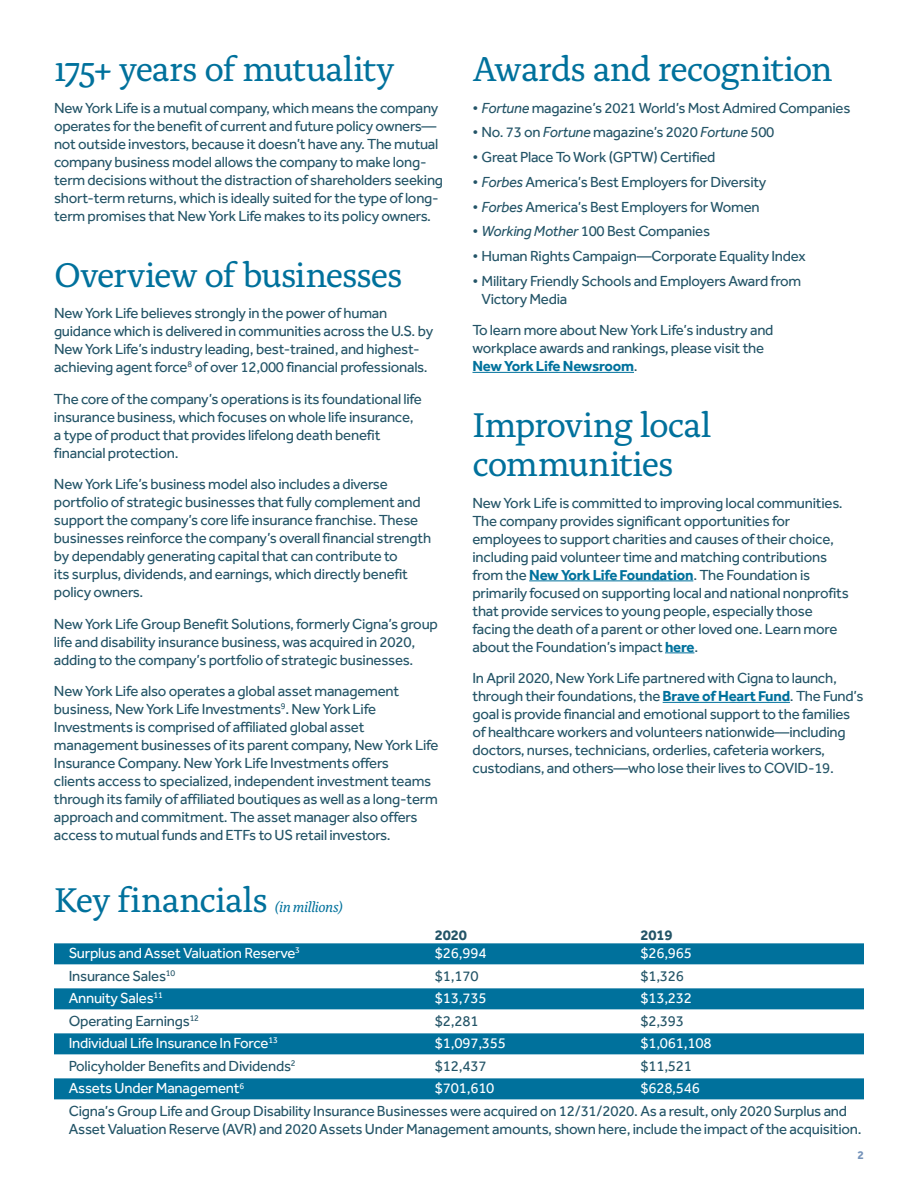
<style>
.page{position:relative;width:918px;height:1188px;background:#fff}
.page>*{position:absolute;margin:0;border:0;box-sizing:border-box;transform-origin:0 0}
.t1{font:36px/39px "Alda OT";letter-spacing:-.03em;color:#00719c}
.t2{font:15px/18px "NYLIC Effra";letter-spacing:-.015em;color:#235467}
.t3{font:15px "NYLIC Effra";letter-spacing:-.015em;color:#fff}
.t4{font:italic 15px "Alda OT";letter-spacing:-.03em;color:#00719c}
.t5{font:700 15px "NYLIC Effra";letter-spacing:-.015em;color:#235467}
.t6{font:700 12px "Effra";color:#7593ba}
.s1{font-family:"Effra Corp";font-style:italic}
.s2{font-weight:700;color:#00719c}
</style>
<div class="page">
<hr style="left:472px;top:372px;width:162px;height:1px;background:#00719c">
<hr style="left:529px;top:580px;width:164px;height:1px;background:#00719c">
<svg style="left:665px;top:652px;width:29px;height:1px"></svg>
<hr style="left:663px;top:702px;width:127px;height:1px;background:#00719c">
<div style="left:54px;top:943px;width:810px;height:21px;background:#00719c"></div>
<div style="left:54px;top:988px;width:810px;height:21px;background:#00719c"></div>
<div style="left:54px;top:1033px;width:810px;height:21px;background:#00719c"></div>
<div style="left:54px;top:1078px;width:810px;height:21px;background:#00719c"></div>
<h1 class="t1" style="left:54px;top:52px;width:342px">175+ years of mutuality</h1>
<p class="t2" style="left:54px;top:98px;width:391px">New York Life is a mutual company, which means the company operates for the benefit of current and future policy owners— not outside investors, because it doesn’t have any. The mutual company business model allows the company to make long&shy;term decisions without the distraction of shareholders seeking short-term returns, which is ideally suited for the type of long&shy;term promises that New York Life makes to its policy owners.</p>
<h1 class="t1" style="left:54px;top:258px;width:350px">Overview of businesses</h1>
<p class="t2" style="left:54px;top:304px;width:381px">New York Life believes strongly in the power of human guidance which is delivered in communities across the U.S. by New York Life’s industry leading, best-trained, and highest&shy;achieving agent force<sup>8</sup> of over 12,000 financial professionals.</p>
<p class="t2" style="left:54px;top:389px;width:370px">The core of the company’s operations is its foundational life insurance business, which focuses on whole life insurance, a type of product that provides lifelong death benefit financial protection.</p>
<p class="t2" style="left:54px;top:475px;width:379px">New York Life’s business model also includes a diverse portfolio of strategic businesses that fully complement and support the company’s core life insurance franchise. These businesses reinforce the company’s overall financial strength by dependably generating capital that can contribute to<br>its surplus, dividends, and earnings, which directly benefit policy owners.</p>
<p class="t2" style="left:54px;top:614px;width:385px">New York Life Group Benefit Solutions, formerly Cigna’s group life and disability insurance business, was acquired in 2020, adding to the company’s portfolio of strategic businesses.</p>
<p class="t2" style="left:54px;top:682px;width:386px">New York Life also operates a global asset management business, New York Life Investments<sup>9</sup>. New York Life Investments is comprised of affiliated global asset management businesses of its parent company, New York Life Insurance Company. New York Life Investments offers<br>clients access to specialized, independent investment teams through its family of affiliated boutiques as well as a long-term approach and commitment. The asset manager also offers access to mutual funds and ETFs to US retail investors.</p>
<h1 class="t1" style="left:54px;top:883px;width:215px">Key financials</h1>
<p class="t4" style="left:275px;top:900px;width:70px">(in millions)</p>
<h1 class="t1" style="left:472px;top:52px;width:362px">Awards and recognition</h1>
<p class="t2" style="left:472px;top:98px;width:380px">• <span class="s1">Fortune</span> magazine’s 2021 World’s Most Admired Companies</p>
<p class="t2" style="left:472px;top:123px;width:303px">• No. 73 on <span class="s1">Fortune</span> magazine’s 2020 <span class="s1">Fortune</span> 500</p>
<p class="t2" style="left:472px;top:148px;width:245px">• Great Place To Work (GPTW) Certified</p>
<p class="t2" style="left:472px;top:173px;width:295px">• <span class="s1">Forbes</span> America’s Best Employers for Diversity</p>
<p class="t2" style="left:472px;top:197px;width:289px">• <span class="s1">Forbes</span> America’s Best Employers for Women</p>
<p class="t2" style="left:472px;top:222px;width:239px">• <span class="s1">Working Mother</span> 100 Best Companies</p>
<p class="t2" style="left:472px;top:247px;width:335px">• Human Rights Campaign—Corporate Equality Index</p>
<p class="t2" style="left:482px;top:272px;width:321px;text-indent:-9px">• Military Friendly Schools and Employers Award from<br>Victory Media</p>
<p class="t2" style="left:472px;top:321px;width:303px">To learn more about New York Life’s industry and workplace awards and rankings, please visit the<br><span class="s2">New York Life Newsroom</span>.</p>
<h1 class="t1" style="left:472px;top:409px;width:241px">Improving local communities</h1>
<p class="t2" style="left:472px;top:494px;width:378px">New York Life is committed to improving local communities.<br>The company provides significant opportunities for employees to support charities and causes of their choice, including paid volunteer time and matching contributions from the <span class="s2">New York Life Foundation</span>. The Foundation is primarily focused on supporting local and national nonprofits that provide services to young people, especially those facing the death of a parent or other loved one. Learn more about the Foundation’s impact <span class="s2">here</span>.</p>
<p class="t2" style="left:472px;top:669px;width:392px">In April 2020, New York Life partnered with Cigna to launch, through their foundations, the <span class="s2">Brave of Heart Fund</span>. The Fund’s goal is provide financial and emotional support to the families of healthcare workers and volunteers nationwide—including doctors, nurses, technicians, orderlies, cafeteria workers, custodians, and others—who lose their lives to COVID-19.</p>
<p class="t5" style="left:435px;top:926px;width:34px">2020</p>
<p class="t5" style="left:640px;top:926px;width:34px">2019</p>
<p class="t3" style="left:69px;top:945px;width:233px">Surplus and Asset Valuation Reserve<sup>3</sup></p>
<p class="t3" style="left:435px;top:945px;width:53px">$26,994</p>
<p class="t3" style="left:640px;top:945px;width:53px">$26,965</p>
<p class="t2" style="left:69px;top:967px;width:108px">Insurance Sales<sup>10</sup></p>
<p class="t2" style="left:435px;top:967px;width:45px">$1,170</p>
<p class="t2" style="left:640px;top:967px;width:45px">$1,326</p>
<p class="t3" style="left:69px;top:990px;width:96px">Annuity Sales<sup>11</sup></p>
<p class="t3" style="left:435px;top:990px;width:53px">$13,735</p>
<p class="t3" style="left:640px;top:990px;width:53px">$13,232</p>
<p class="t2" style="left:69px;top:1012px;width:132px">Operating Earnings<sup>12</sup></p>
<p class="t2" style="left:435px;top:1012px;width:45px">$2,281</p>
<p class="t2" style="left:640px;top:1012px;width:45px">$2,393</p>
<p class="t3" style="left:69px;top:1035px;width:211px">Individual Life Insurance In Force<sup>13</sup></p>
<p class="t3" style="left:435px;top:1035px;width:73px">$1,097,355</p>
<p class="t3" style="left:640px;top:1035px;width:73px">$1,061,108</p>
<p class="t2" style="left:69px;top:1057px;width:228px">Policyholder Benefits and Dividends<sup>2</sup></p>
<p class="t2" style="left:435px;top:1057px;width:53px">$12,437</p>
<p class="t2" style="left:640px;top:1057px;width:53px">$11,521</p>
<p class="t3" style="left:69px;top:1080px;width:177px">Assets Under Management<sup>6</sup></p>
<p class="t3" style="left:435px;top:1080px;width:61px">$701,610</p>
<p class="t3" style="left:640px;top:1080px;width:61px">$628,546</p>
<p class="t2" style="left:69px;top:1102px;width:794px">Cigna’s Group Life and Group Disability Insurance Businesses were acquired on 12/31/2020. As a result, only 2020 Surplus and<br>Asset Valuation Reserve (AVR) and 2020 Assets Under Management amounts, shown here, include the impact of the acquisition.</p>
<p class="t6" style="left:857px;top:1147px;width:8px">2</p>
</div>
